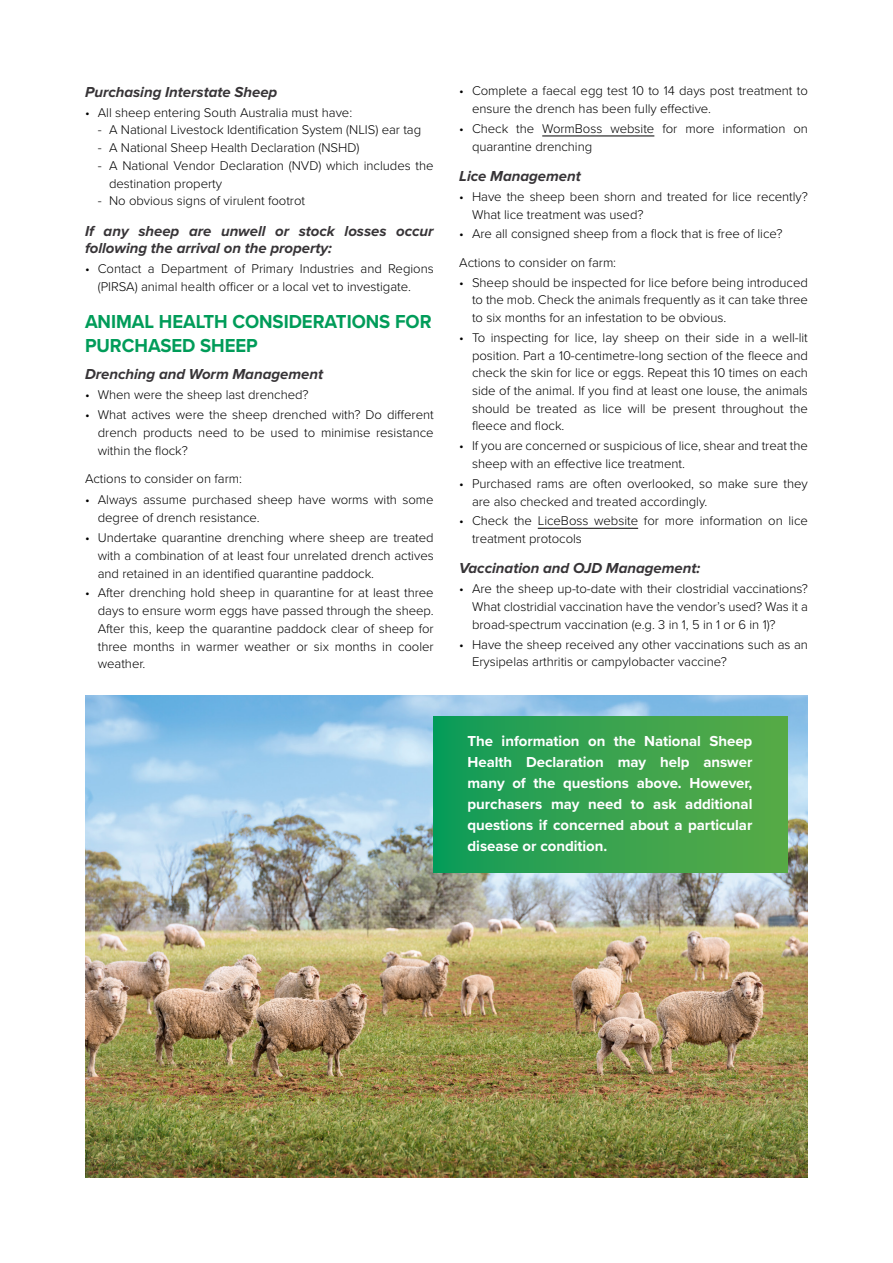
<style>
.page{position:relative;width:893px;height:1263px;background:#fff}
.page>*{position:absolute;margin:0;border:0;box-sizing:border-box;transform-origin:0 0}
.t1{font:700 19.5px/24px "Proxima Nova";letter-spacing:-.005em;color:#009c59;scale:.95 1}
.t2{font:700 15px/21px "Proxima Nova";letter-spacing:-.005em;color:#fff;text-align:justify}
.t3{font:italic 700 15px/17.7px "Proxima Nova";letter-spacing:-.005em;color:#373437}
.t4{font:300 13.2px/17.7px "Proxima Nova";letter-spacing:-.005em;color:#000}
</style>
<div class="page">
<hr style="left:542px;top:136px;width:112px;height:1px;background:#000">
<hr style="left:538px;top:528px;width:100px;height:1px;background:#000">
<img style="left:85px;top:695px;width:723px;height:483px">
<div style="left:434px;top:716px;width:354px;height:156px;background:linear-gradient(to right,#119b59,#5caa45)"></div>
<p class="t3" style="left:85px;top:84px;width:194px">Purchasing Interstate Sheep</p>
<p class="t4" style="left:85px;top:103px;width:269px">• All sheep entering South Australia must have:</p>
<p class="t4" style="left:98px;top:120px;width:325px">- A National Livestock Identification System (NLIS) ear tag</p>
<p class="t4" style="left:98px;top:138px;width:263px">- A National Sheep Health Declaration (NSHD)</p>
<p class="t4" style="left:109px;top:156px;width:326px;text-indent:-11px">- A National Vendor Declaration (NVD) which includes the destination property</p>
<p class="t4" style="left:98px;top:191px;width:209px">- No obvious signs of virulent footrot</p>
<p class="t3" style="left:85px;top:223px;width:350px">If any sheep are unwell or stock losses occur following the arrival on the property:</p>
<p class="t4" style="left:98px;top:259px;width:337px;text-indent:-13px">• Contact a Department of Primary Industries and Regions (PIRSA) animal health officer or a local vet to investigate.</p>
<h1 class="t1" style="left:85px;top:309px;width:366px">ANIMAL HEALTH CONSIDERATIONS FOR<br>PURCHASED SHEEP</h1>
<p class="t3" style="left:85px;top:365px;width:240px">Drenching and Worm Management</p>
<p class="t4" style="left:85px;top:385px;width:225px">• When were the sheep last drenched?</p>
<p class="t4" style="left:98px;top:405px;width:337px;text-align:justify;text-indent:-13px">• What actives were the sheep drenched with? Do different drench products need to be used to minimise resistance within the flock?</p>
<p class="t4" style="left:85px;top:469px;width:158px">Actions to consider on farm:</p>
<p class="t4" style="left:98px;top:489px;width:337px;text-indent:-13px">• Always assume purchased sheep have worms with some degree of drench resistance.</p>
<p class="t4" style="left:98px;top:527px;width:337px;text-align:justify;text-indent:-13px">• Undertake quarantine drenching where sheep are treated with a combination of at least four unrelated drench actives and retained in an identified quarantine paddock.</p>
<p class="t4" style="left:98px;top:583px;width:337px;text-align:justify;text-indent:-13px">• After drenching hold sheep in quarantine for at least three days to ensure worm eggs have passed through the sheep.<br>After this, keep the quarantine paddock clear of sheep for three months in warmer weather or six months in cooler weather.</p>
<p class="t4" style="left:472px;top:81px;width:337px;text-indent:-13px">• Complete a faecal egg test 10 to 14 days post treatment to ensure the drench has been fully effective.</p>
<p class="t4" style="left:472px;top:119px;width:337px;text-indent:-13px">• Check the WormBoss website for more information on quarantine drenching</p>
<p class="t3" style="left:459px;top:168px;width:123px">Lice Management</p>
<p class="t4" style="left:472px;top:187px;width:337px;text-indent:-13px">• Have the sheep been shorn and treated for lice recently?<br>What lice treatment was used?</p>
<p class="t4" style="left:459px;top:219px;width:325px;line-height:28.3px">• Are all consigned sheep from a flock that is free of lice?<br>Actions to consider on farm:</p>
<p class="t4" style="left:472px;top:273px;width:337px;text-align:justify;text-indent:-13px">• Sheep should be inspected for lice before being introduced to the mob. Check the animals frequently as it can take three to six months for an infestation to be obvious.</p>
<p class="t4" style="left:472px;top:328px;width:337px;text-align:justify;text-indent:-13px">• To inspecting for lice, lay sheep on their side in a well-lit position. Part a 10-centimetre-long section of the fleece and check the skin for lice or eggs. Repeat this 10 times on each side of the animal. If you find at least one louse, the animals should be treated as lice will be present throughout the fleece and flock.</p>
<p class="t4" style="left:472px;top:436px;width:337px;text-indent:-13px">• If you are concerned or suspicious of lice, shear and treat the sheep with an effective lice treatment.</p>
<p class="t4" style="left:472px;top:474px;width:337px;text-indent:-13px">• Purchased rams are often overlooked, so make sure they are also checked and treated accordingly.</p>
<p class="t4" style="left:472px;top:511px;width:337px;text-indent:-13px">• Check the LiceBoss website for more information on lice treatment protocols</p>
<p class="t3" style="left:459px;top:560px;width:243px">Vaccination and OJD Management:</p>
<p class="t4" style="left:472px;top:579px;width:337px;text-align:justify;text-indent:-13px">• Are the sheep up-to-date with their clostridial vaccinations?<br>What clostridial vaccination have the vendor’s used? Was it a broad-spectrum vaccination (e.g. 3 in 1, 5 in 1 or 6 in 1)?</p>
<p class="t4" style="left:472px;top:634px;width:337px;text-indent:-13px">• Have the sheep received any other vaccinations such as an<br>Erysipelas arthritis or campylobacter vaccine?</p>
<p class="t2" style="left:467px;top:730px;width:286px">The information on the National Sheep Health Declaration may help answer many of the questions above. However, purchasers may need to ask additional questions if concerned about a particular disease or condition.</p>
</div>
